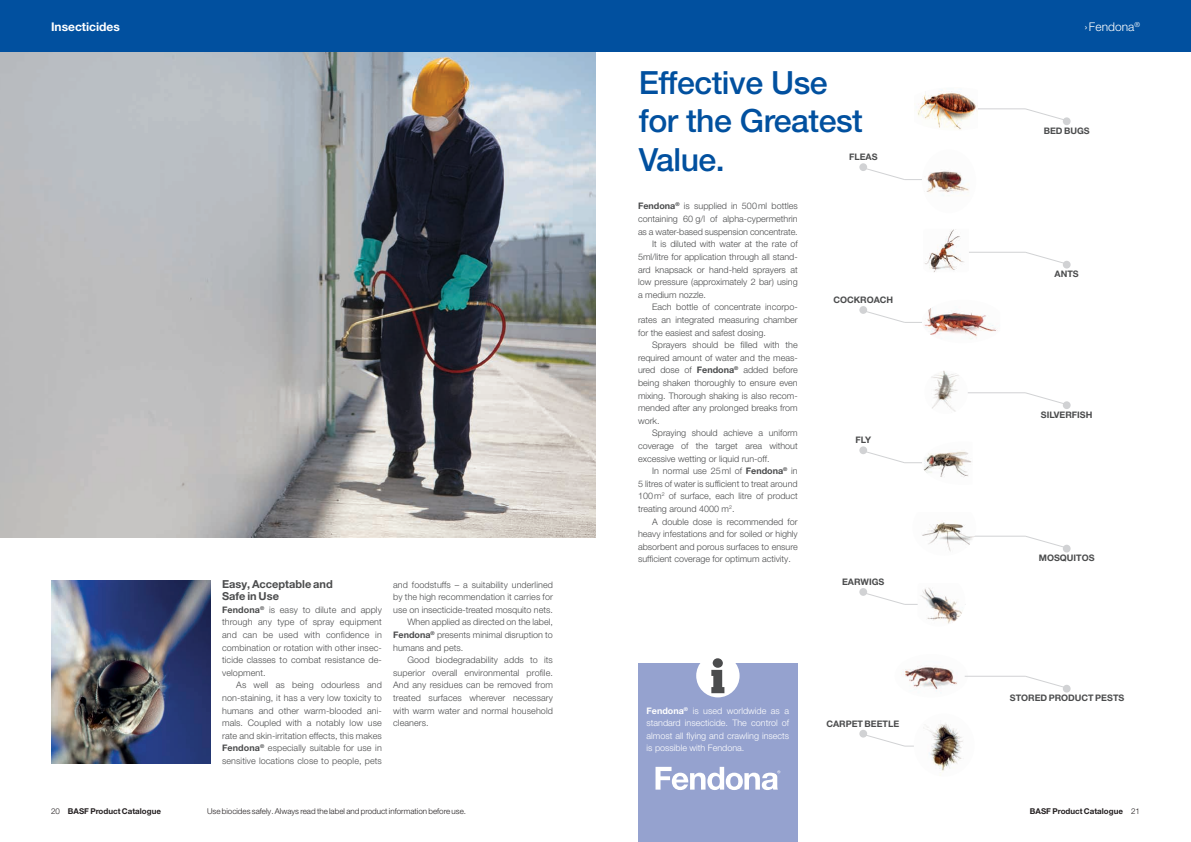
<style>
.page{position:relative;width:1191px;height:842px;background:#fff}
.page>*{position:absolute;margin:0;border:0;box-sizing:border-box;transform-origin:0 0}
.Head_2{font:500 32px/38.4px "Helvetica Neue LT Pro";letter-spacing:-.015em;color:#01509f}
.t1{font:700 12px "Helvetica Neue LT Pro";color:#fff}
.t2{font:300 12px "Helvetica Neue LT Pro";color:#fff}
.Zwiti{font:700 11px/12.6px "Helvetica Neue LT Pro";color:#4b4c4d}
.Fließtext{font:300 9px/12.6px "Helvetica Neue LT Pro";color:#4b4c4d;text-align:justify}
.Fließtext_ohne{font:300 9px/12.6px "Helvetica Neue LT Pro";letter-spacing:.01em;color:#4b4c4d;text-align:justify}
.Fließtext_weiß_ohne{font:300 9px/12.6px "Helvetica Neue LT Pro";color:#fff;text-align:justify}
.Zwiti-2{font:700 9px "Helvetica Neue LT Pro";color:#4b4c4d}
.t3{font:300 8px "Helvetica Neue LT Pro";color:#231f20}
.t4{font:700 8px "Helvetica Neue LT Pro";color:#231f20}
.s1{font-weight:700}
.s2{font-weight:300}
</style>
<div class="page">
<img style="left:0;top:51px;width:595px;height:486px">
<div style="left:0;top:0;width:1191px;height:51px;background:#01509f"></div>
<img style="left:903px;top:665px;width:64px;height:27px">
<svg style="left:1024px;top:108px;width:38px;height:12px"></svg>
<div style="left:638px;top:663px;width:159px;height:179px;background:#95a2cf"></div>
<svg style="left:1024px;top:392px;width:39px;height:12px"></svg>
<svg style="left:1024px;top:251px;width:39px;height:12px"></svg>
<svg style="left:1024px;top:535px;width:43px;height:12px"></svg>
<svg style="left:1024px;top:675px;width:39px;height:12px"></svg>
<hr style="left:964px;top:108px;width:61px;height:1px;background:#d1d2d4">
<hr style="left:964px;top:392px;width:61px;height:1px;background:#d1d2d4">
<hr style="left:964px;top:252px;width:61px;height:1px;background:#d1d2d4">
<hr style="left:964px;top:536px;width:61px;height:1px;background:#d1d2d4">
<hr style="left:964px;top:676px;width:61px;height:1px;background:#d1d2d4">
<img style="left:917px;top:89px;width:61px;height:41px">
<div style="left:1062px;top:117px;width:8px;height:8px;background:#d1d2d4;border-radius:50%"></div>
<svg style="left:862px;top:735px;width:44px;height:12px"></svg>
<hr style="left:904px;top:746px;width:61px;height:1px;background:#d1d2d4">
<div style="left:859px;top:730px;width:8px;height:7px;background:#d1d2d4;border-radius:50%"></div>
<svg style="left:866px;top:593px;width:39px;height:12px"></svg>
<hr style="left:904px;top:604px;width:61px;height:1px;background:#d1d2d4">
<div style="left:859px;top:588px;width:8px;height:8px;background:#d1d2d4;border-radius:50%"></div>
<div style="left:1062px;top:401px;width:8px;height:8px;background:#d1d2d4;border-radius:50%"></div>
<div style="left:1062px;top:261px;width:8px;height:8px;background:#d1d2d4;border-radius:50%"></div>
<div style="left:1062px;top:545px;width:8px;height:7px;background:#d1d2d4;border-radius:50%"></div>
<div style="left:1062px;top:685px;width:8px;height:7px;background:#d1d2d4;border-radius:50%"></div>
<img style="left:924px;top:229px;width:45px;height:43px">
<img style="left:924px;top:371px;width:43px;height:43px;border-radius:22px">
<img style="left:922px;top:520px;width:54px;height:32px">
<svg style="left:655px;top:767px;width:125px;height:23px"></svg>
<div style="left:696px;top:654px;width:43px;height:43px;background:#fff;border-radius:50%"></div>
<svg style="left:711px;top:658px;width:13px;height:35px"></svg>
<img style="left:914px;top:723px;width:51px;height:53px">
<img style="left:917px;top:588px;width:48px;height:36px">
<svg style="left:865px;top:451px;width:41px;height:13px"></svg>
<hr style="left:904px;top:462px;width:61px;height:1px;background:#d1d2d4">
<div style="left:859px;top:446px;width:8px;height:8px;background:#d1d2d4;border-radius:50%"></div>
<svg style="left:866px;top:311px;width:38px;height:12px"></svg>
<hr style="left:904px;top:322px;width:61px;height:1px;background:#d1d2d4">
<div style="left:859px;top:306px;width:8px;height:8px;background:#d1d2d4;border-radius:50%"></div>
<svg style="left:865px;top:168px;width:39px;height:12px"></svg>
<hr style="left:904px;top:179px;width:61px;height:1px;background:#d1d2d4">
<div style="left:859px;top:163px;width:8px;height:8px;background:#d1d2d4;border-radius:50%"></div>
<img style="left:922px;top:451px;width:50px;height:26px">
<img style="left:922px;top:307px;width:76px;height:32px">
<img style="left:922px;top:171px;width:47px;height:25px">
<img style="left:51px;top:580px;width:160px;height:184px">
<p class="t1" style="left:51px;top:19px;width:70px">Insecticides</p>
<p class="t2" style="left:1084px;top:20px;width:57px">›Fendona<sup>®</sup></p>
<p class="Zwiti" style="left:222px;top:577px;width:112px">Easy, Acceptable and<br>Safe in Use</p>
<p class="Fließtext_ohne" style="left:222px;top:603px;width:161px"><span class="s1">Fendona</span><sup>®</sup> is easy to dilute and apply through any type of spray equipment and can be used with confidence in combination or rotation with other insec&shy;ticide classes to combat resistance de&shy;velopment.</p>
<p class="Fließtext_ohne" style="left:222px;top:679px;width:161px;text-indent:14px">As well as being odourless and non-staining, it has a very low toxicity to humans and other warm-blooded ani&shy;mals. Coupled with a notably low use rate and skin-irritation effects, this makes <span class="s1">Fendona</span><sup>®</sup> especially suitable for use in sensitive locations close to people, pets</p>
<p class="Fließtext_ohne" style="left:393px;top:578px;width:161px">and foodstuffs – a suitability underlined by the high recommendation it carries for use on insecticide-treated mosquito nets.</p>
<p class="Fließtext_ohne" style="left:393px;top:616px;width:161px;text-indent:14px">When applied as directed on the label, <span class="s1">Fendona</span><sup>®</sup> presents minimal disruption to humans and pets.</p>
<p class="Fließtext_ohne" style="left:393px;top:653px;width:161px;text-indent:14px">Good biodegradability adds to its superior overall environmental profile.<br>And any residues can be removed from treated surfaces wherever necessary with warm water and normal household cleaners.</p>
<p class="Head_2" style="left:639px;top:63px;width:225px">Effective Use for the Greatest<br>Value.</p>
<p class="Zwiti-2" style="left:849px;top:151px;width:30px">FLEAS</p>
<p class="Fließtext" style="left:638px;top:200px;width:161px"><span class="s1">Fendona</span><sup>®</sup> is supplied in 500ml bottles containing 60 g/l of alpha-cypermethrin as a water-based suspension concentrate.</p>
<p class="Fließtext" style="left:638px;top:238px;width:161px;text-indent:14px">It is diluted with water at the rate of 5ml/litre for application through all stand&shy;ard knapsack or hand-held sprayers at low pressure (approximately 2 bar) using a medium nozzle.</p>
<p class="Fließtext" style="left:638px;top:301px;width:161px;text-indent:14px">Each bottle of concentrate incorpo&shy;rates an integrated measuring chamber for the easiest and safest dosing.</p>
<p class="Fließtext" style="left:638px;top:338px;width:161px;text-indent:14px">Sprayers should be filled with the required amount of water and the meas&shy;ured dose of <span class="s1">Fendona</span><sup>®</sup> added before being shaken thoroughly to ensure even mixing. Thorough shaking is also recom&shy;mended after any prolonged breaks from work.</p>
<p class="Fließtext" style="left:638px;top:427px;width:161px;text-indent:14px">Spraying should achieve a uniform coverage of the target area without excessive wetting or liquid run-off.</p>
<p class="Fließtext" style="left:638px;top:464px;width:161px;text-indent:14px">In normal use 25ml of <span class="s1">Fendona</span><sup>®</sup> in 5 litres of water is sufficient to treat around 100m<sup>2</sup> of surface, each litre of product treating around 4000 m<sup>2</sup>.</p>
<p class="Fließtext" style="left:638px;top:515px;width:161px;text-indent:14px">A double dose is recommended for heavy infestations and for soiled or highly absorbent and porous surfaces to ensure sufficient coverage for optimum activity.</p>
<p class="Zwiti-2" style="left:833px;top:294px;width:61px">COCKROACH</p>
<p class="Zwiti-2" style="left:855px;top:435px;width:17px">FLY</p>
<p class="Zwiti-2" style="left:842px;top:577px;width:44px">EARWIGS</p>
<p class="Fließtext_weiß_ohne" style="left:646px;top:704px;width:144px"><span class="s1">Fendona</span><sup>®</sup> is used worldwide as a standard insecticide. The control of almost all flying and crawling insects is possible with Fendona.</p>
<p class="Zwiti-2" style="left:826px;top:718px;width:74px">CARPET BEETLE</p>
<p class="Zwiti-2" style="left:1043px;top:125px;width:48px">BED BUGS</p>
<p class="Zwiti-2" style="left:1054px;top:268px;width:26px">ANTS</p>
<p class="Zwiti-2" style="left:1041px;top:409px;width:53px">SILVERFISH</p>
<p class="Zwiti-2" style="left:1038px;top:552px;width:57px">MOSQUITOS</p>
<p class="Zwiti-2" style="left:1010px;top:692px;width:116px">STORED PRODUCT PESTS</p>
<p class="t4" style="left:51px;top:806px;width:111px"><span class="s2">20</span> BASF Product Catalogue</p>
<p class="t3" style="left:207px;top:807px;width:261px">Use biocides safely. Always read the label and product information before use.</p>
<p class="t4" style="left:1030px;top:806px;width:111px">BASF Product Catalogue <span class="s2">21</span></p>
</div>
